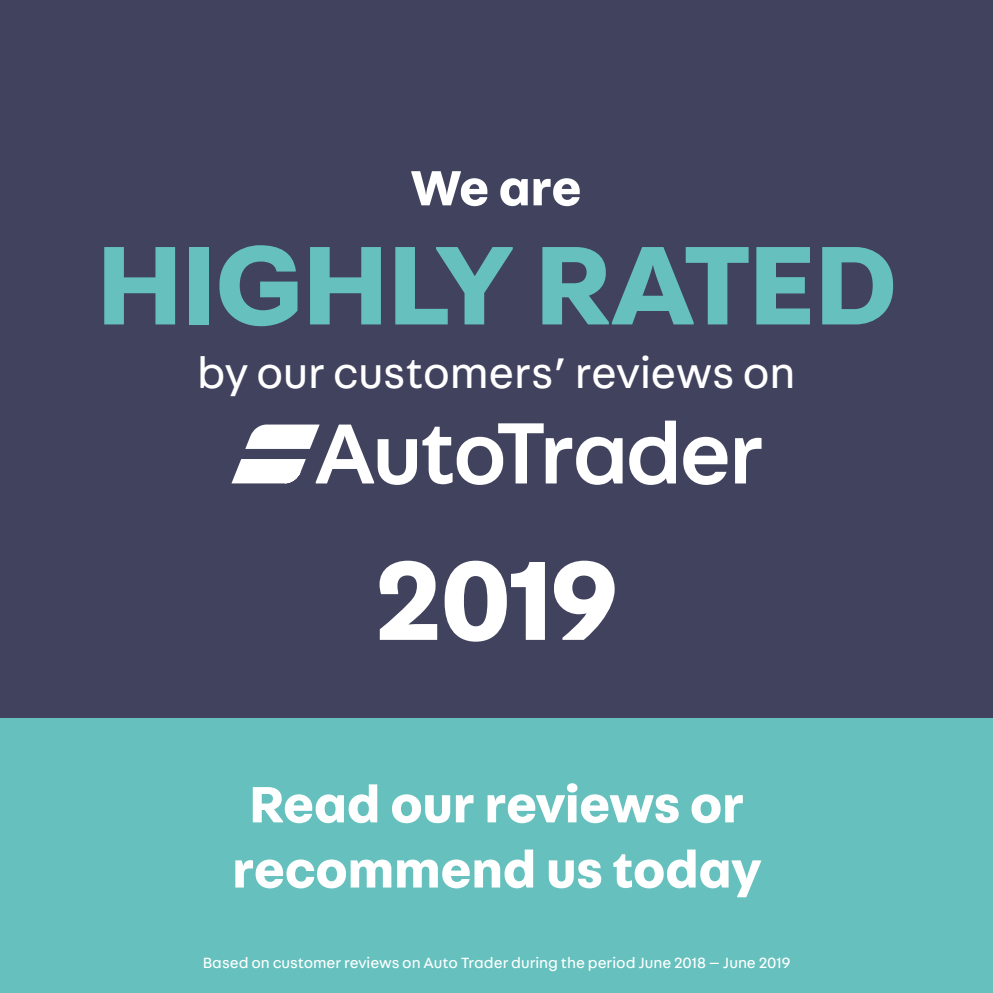
<style>
.page{position:relative;width:993px;height:993px;background:#fff}
.page>*{position:absolute;margin:0;border:0;box-sizing:border-box;transform-origin:0 0}
.t1{font:700 119px "AT Fabriga";letter-spacing:-.015em;color:#66c1be}
.t2{font:700 54.25px/65.1px "AT Fabriga";letter-spacing:-.005em;color:#fff;text-align:center}
.t3{font:700 52.5px "AT Fabriga";color:#fff}
.t4{font:45.5px "AT Fabriga";letter-spacing:-.005em;color:#fff}
.t5{font:15.75px "AT Fabriga";color:#fff}
</style>
<div class="page">
<div style="left:0;top:0;width:992px;height:992px;background:#41435e"></div>
<div style="left:0;top:718px;width:992px;height:274px;background:#66c1be"></div>
<svg style="left:231px;top:420px;width:530px;height:65px"></svg>
<svg style="left:379px;top:560px;width:235px;height:81px"></svg>
<h3 class="t3" style="left:411px;top:152px;width:171px">We are</h3>
<h1 class="t1" style="left:96px;top:204px;width:802px">HIGHLY RATED</h1>
<h3 class="t4" style="left:197px;top:343px;width:599px">by our customers’ reviews on</h3>
<h2 class="t2" style="left:232px;top:769px;width:530px">Read our reviews or recommend us today</h2>
<p class="t5" style="left:203px;top:952px;width:589px">Based on customer reviews on Auto Trader during the period June 2018 — June 2019</p>
</div>
